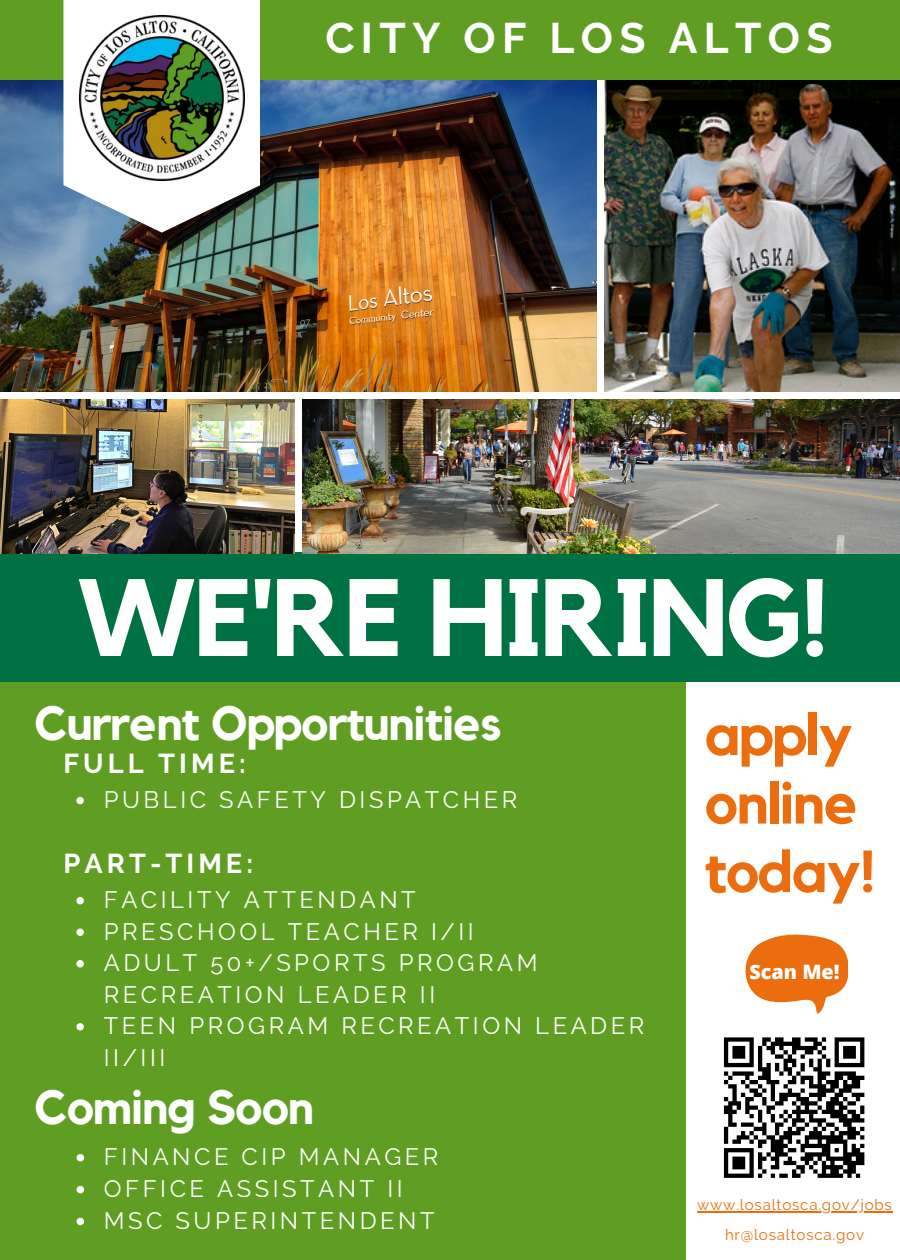
<style>
.page{position:relative;width:900px;height:1260px;background:#609e23}
.page>*{position:absolute;margin:0;border:0;box-sizing:border-box;transform-origin:0 0}
.t1{font:700 108.5px "Kollektif";letter-spacing:-.02em;color:#fff}
.t2{font:700 58.5px "Kollektif";letter-spacing:-.02em;color:#ec6d0e}
.t3{font:700 47.75px "Kollektif";letter-spacing:-.02em;color:#fff}
.t4{font:700 42.75px "Raleway";letter-spacing:.15em;color:#fff}
.t5{font:700 27.25px "Raleway";letter-spacing:.15em;color:#fff}
.t6{font:23.75px/31.5px "Raleway";letter-spacing:.15em;color:#fff}
.t7{font:800 19.75px "Open Sans";color:#fff}
.t8{font:15.25px "Raleway";letter-spacing:.05em;color:#ec6d0e}
</style>
<div class="page">
<div style="left:0;top:81px;width:900px;height:479px;background:#fff"></div>
<div style="left:686px;top:682px;width:214px;height:578px;background:#fff"></div>
<svg style="left:745px;top:934px;width:103px;height:80px"></svg>
<div style="left:0;top:552px;width:900px;height:130px;background:#007143"></div>
<svg style="left:723px;top:1037px;width:142px;height:141px"></svg>
<img style="left:0;top:81px;width:597px;height:311px">
<img style="left:604px;top:81px;width:296px;height:311px">
<img style="left:303px;top:399px;width:597px;height:154px">
<img style="left:0;top:399px;width:295px;height:154px">
<svg style="left:63px;top:0;width:197px;height:233px"></svg>
<img style="left:79px;top:16px;width:165px;height:165px">
<hr style="left:697px;top:1211px;width:154px;height:2px;background:#ec6d0e">
<hr style="left:851px;top:1211px;width:42px;height:2px;background:#ec6d0e">
<svg style="left:76px;top:797px;width:8px;height:7px"></svg>
<svg style="left:76px;top:897px;width:8px;height:7px"></svg>
<svg style="left:76px;top:929px;width:8px;height:7px"></svg>
<svg style="left:76px;top:960px;width:8px;height:7px"></svg>
<svg style="left:76px;top:1023px;width:8px;height:8px"></svg>
<svg style="left:77px;top:1154px;width:7px;height:8px"></svg>
<svg style="left:77px;top:1186px;width:7px;height:7px"></svg>
<svg style="left:77px;top:1218px;width:7px;height:7px"></svg>
<p class="t4" style="left:325px;top:13px;width:509px">CITY OF LOS ALTOS</p>
<p class="t1" style="left:77px;top:568px;width:754px">WE'RE HIRING!</p>
<p class="t3" style="left:35px;top:701px;width:469px">Current Opportunities</p>
<p class="t5" style="left:63px;top:747px;width:184px">FULL TIME:</p>
<p class="t6" style="left:104px;top:784px;width:415px">PUBLIC SAFETY DISPATCHER</p>
<p class="t5" style="left:63px;top:847px;width:191px">PART-TIME:</p>
<p class="t6" style="left:104px;top:884px;width:313px">FACILITY ATTENDANT</p>
<p class="t6" style="left:104px;top:916px;width:371px">PRESCHOOL TEACHER I/II</p>
<p class="t6" style="left:104px;top:947px;width:435px">ADULT 50+/SPORTS PROGRAM<br>RECREATION LEADER II</p>
<p class="t6" style="left:104px;top:1010px;width:542px">TEEN PROGRAM RECREATION LEADER<br>II/III</p>
<p class="t3" style="left:35px;top:1086px;width:281px">Coming Soon</p>
<p class="t6" style="left:104px;top:1141px;width:336px">FINANCE CIP MANAGER</p>
<p class="t6" style="left:104px;top:1173px;width:300px">OFFICE ASSISTANT II</p>
<p class="t6" style="left:104px;top:1205px;width:332px">MSC SUPERINTENDENT</p>
<p class="t2" style="left:705px;top:708px;width:149px">apply</p>
<p class="t2" style="left:705px;top:776px;width:155px">online</p>
<p class="t2" style="left:705px;top:845px;width:173px">today!</p>
<p class="t7" style="left:749px;top:958px;width:92px">Scan Me!</p>
<p class="t8" style="left:697px;top:1196px;width:196px">www.losaltosca.gov/jobs</p>
<p class="t8" style="left:725px;top:1226px;width:141px">hr@losaltosca.gov</p>
</div>
